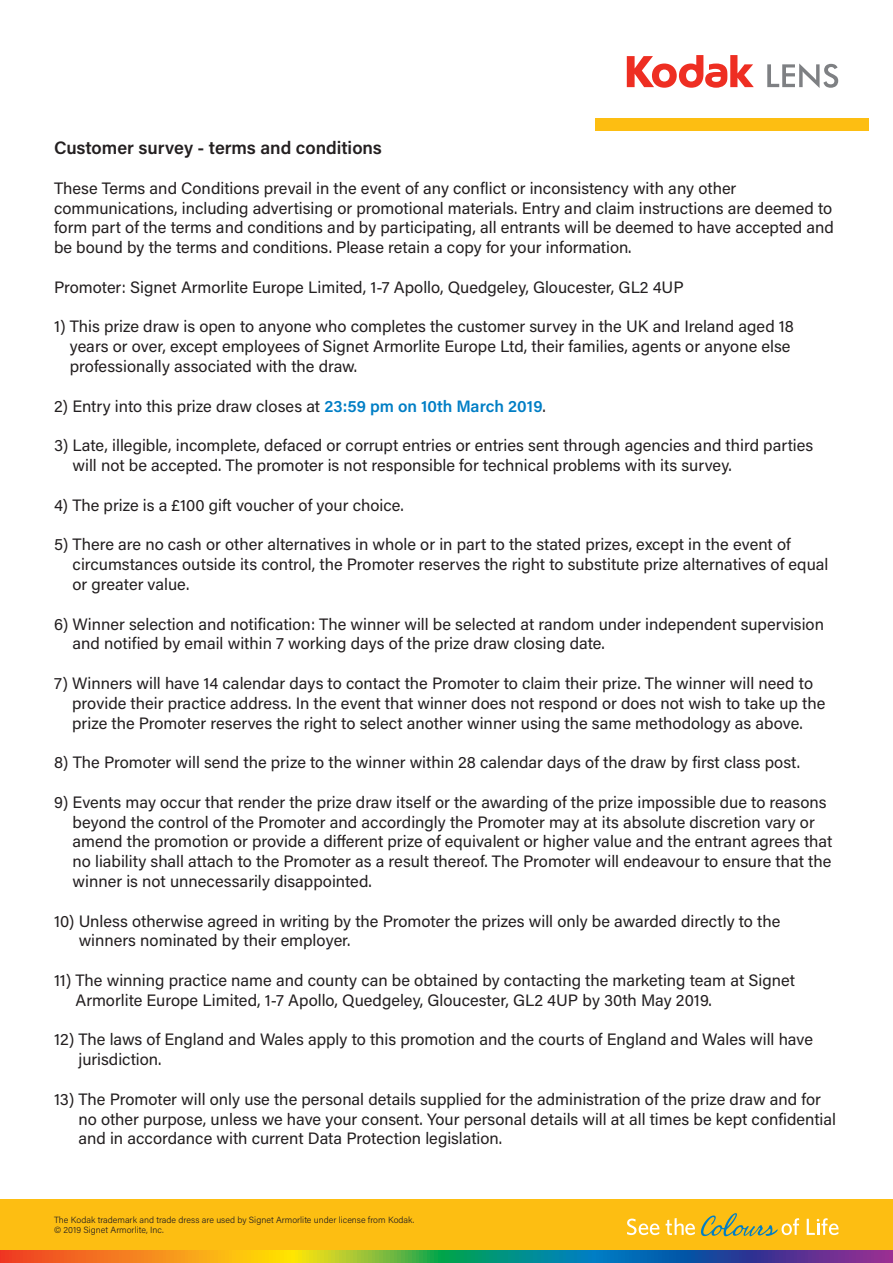
<style>
.page{position:relative;width:893px;height:1263px;background:#fff}
.page>*{position:absolute;margin:0;border:0;box-sizing:border-box;transform-origin:0 0}
.t1{font:600 18px "Acumin Pro";color:#231f20}
.t2{font:16.5px/19.8px "Acumin Pro";color:#231f20}
.t3{font:300 9px "Acumin Pro";color:#231f20}
.s1{font-weight:600;color:#007ec5}
</style>
<div class="page">
<svg style="left:627px;top:55px;width:127px;height:33px"></svg>
<svg style="left:767px;top:63px;width:71px;height:25px"></svg>
<div style="left:596px;top:118px;width:273px;height:13px;background:#fdbe12"></div>
<div style="left:0;top:1199px;width:893px;height:51px;background:#fdbe12"></div>
<svg style="left:0;top:1250px;width:893px;height:13px;background:#7b7e5d"></svg>
<svg style="left:627px;top:1218px;width:32px;height:17px"></svg>
<svg style="left:666px;top:1218px;width:29px;height:17px"></svg>
<svg style="left:701px;top:1213px;width:98px;height:23px"></svg>
<svg style="left:807px;top:1218px;width:31px;height:17px"></svg>
<p class="t1" style="left:54px;top:135px;width:329px">Customer survey - terms and conditions</p>
<p class="t2" style="left:54px;top:178px;width:781px">These Terms and Conditions prevail in the event of any conflict or inconsistency with any other communications, including advertising or promotional materials. Entry and claim instructions are deemed to form part of the terms and conditions and by participating, all entrants will be deemed to have accepted and be bound by the terms and conditions. Please retain a copy for your information.</p>
<p class="t2" style="left:54px;top:277px;width:631px">Promoter: Signet Armorlite Europe Limited, 1-7 Apollo, Quedgeley, Gloucester, GL2 4UP</p>
<p class="t2" style="left:70px;top:316px;width:726px;text-indent:-16px">1) This prize draw is open to anyone who completes the customer survey in the UK and Ireland aged 18 years or over, except employees of Signet Armorlite Europe Ltd, their families, agents or anyone else professionally associated with the draw.</p>
<p class="t2" style="left:54px;top:395px;width:493px">2) Entry into this prize draw closes at <span class="s1">23:59 pm on 10th March 2019</span>.</p>
<p class="t2" style="left:72px;top:435px;width:742px;text-indent:-18px">3) Late, illegible, incomplete, defaced or corrupt entries or entries sent through agencies and third parties will not be accepted. The promoter is not responsible for technical problems with its survey.</p>
<p class="t2" style="left:54px;top:494px;width:351px">4) The prize is a £100 gift voucher of your choice.</p>
<p class="t2" style="left:73px;top:534px;width:757px;text-indent:-19px">5) There are no cash or other alternatives in whole or in part to the stated prizes, except in the event of circumstances outside its control, the Promoter reserves the right to substitute prize alternatives of equal or greater value.</p>
<p class="t2" style="left:73px;top:613px;width:753px;text-indent:-19px">6) Winner selection and notification: The winner will be selected at random under independent supervision and notified by email within 7 working days of the prize draw closing date.</p>
<p class="t2" style="left:72px;top:673px;width:755px;text-indent:-18px">7) Winners will have 14 calendar days to contact the Promoter to claim their prize. The winner will need to provide their practice address. In the event that winner does not respond or does not wish to take up the prize the Promoter reserves the right to select another winner using the same methodology as above.</p>
<p class="t2" style="left:54px;top:752px;width:748px">8) The Promoter will send the prize to the winner within 28 calendar days of the draw by first class post.</p>
<p class="t2" style="left:73px;top:791px;width:761px;text-indent:-19px">9) Events may occur that render the prize draw itself or the awarding of the prize impossible due to reasons beyond the control of the Promoter and accordingly the Promoter may at its absolute discretion vary or amend the promotion or provide a different prize of equivalent or higher value and the entrant agrees that no liability shall attach to the Promoter as a result thereof. The Promoter will endeavour to ensure that the winner is not unnecessarily disappointed.</p>
<p class="t2" style="left:79px;top:910px;width:703px;text-indent:-25px">10) Unless otherwise agreed in writing by the Promoter the prizes will only be awarded directly to the winners nominated by their employer.</p>
<p class="t2" style="left:75px;top:970px;width:721px;text-indent:-21px">11) The winning practice name and county can be obtained by contacting the marketing team at Signet<br>Armorlite Europe Limited, 1-7 Apollo, Quedgeley, Gloucester, GL2 4UP by 30th May 2019.</p>
<p class="t2" style="left:78px;top:1029px;width:736px;text-indent:-24px">12) The laws of England and Wales apply to this promotion and the courts of England and Wales will have jurisdiction.</p>
<p class="t2" style="left:78px;top:1088px;width:759px;text-indent:-24px">13) The Promoter will only use the personal details supplied for the administration of the prize draw and for no other purpose, unless we have your consent. Your personal details will at all times be kept confidential and in accordance with current Data Protection legislation.</p>
<p class="t3" style="left:54px;top:1213px;width:362px">The Kodak trademark and trade dress are used by Signet Armorlite under license from Kodak.</p>
<p class="t3" style="left:54px;top:1224px;width:111px">© 2019 Signet Armorlite, Inc.</p>
</div>
